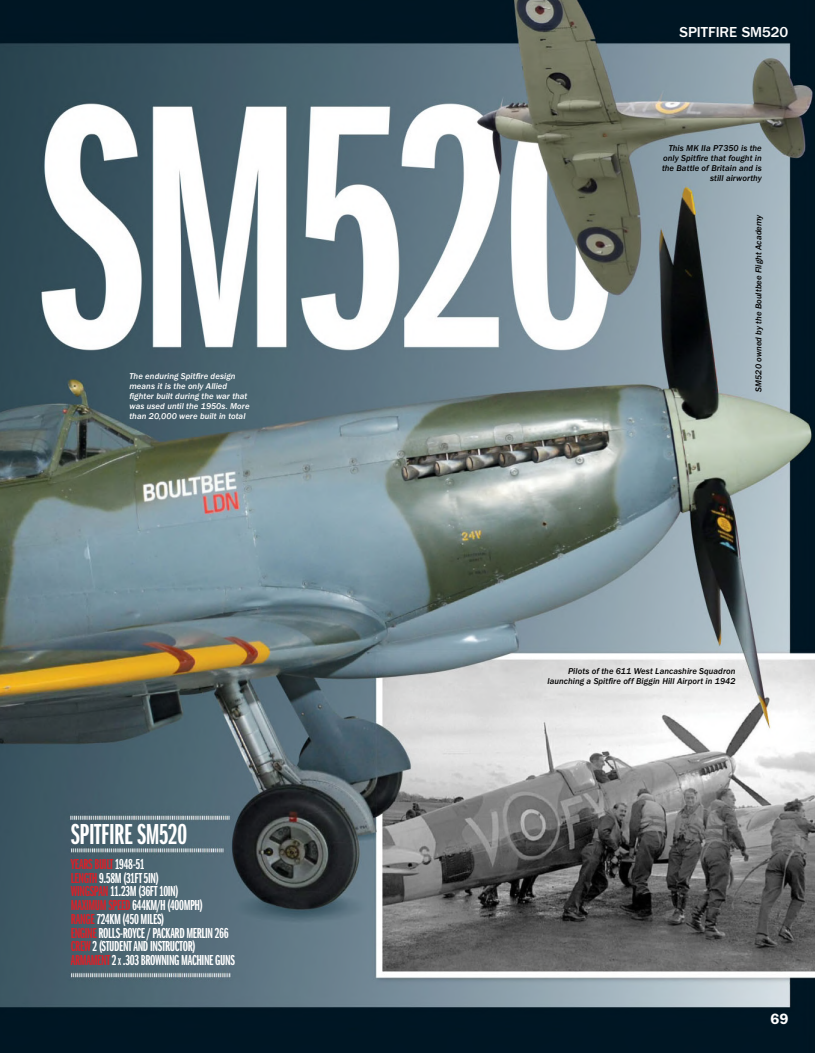
<style>
.page{position:relative;width:815px;height:1053px;background:#fff}
.page>*{position:absolute;margin:0;border:0;box-sizing:border-box;transform-origin:0 0}
.t1{font:30px "ITC Franklin Gothic Std Dm X Cp";letter-spacing:-.015em;color:#fff}
.t2{font:15px/13.8px "ITC Franklin Gothic Std Dm X Cp";letter-spacing:-.025em;color:#fff}
.t3{font:500 15px "ITC Franklin Gothic Std";color:#fff}
.t4{font:600 15px "ITC Franklin Gothic Std";color:#fff}
.t5{font:8.75px/10px "ITC Franklin Gothic Std Med It";letter-spacing:.005em;color:#000;text-align:right}
.t6{font:8.75px/10px "ITC Franklin Gothic Std Med It";letter-spacing:.005em;color:#fff}
.s1{color:#da2028}
.s2{font-size:10.5px}
</style>
<div class="page">
<img style="left:0;top:0;width:815px;height:1052px">
<p class="t6" style="left:129px;top:372px;width:122px">The enduring Spitfire design means it is the only Allied fighter built during the war that was used until the 1950s. More than 20,000 were built in total</p>
<h1 class="t1" style="left:71px;top:815px;width:118px">SPITFIRE SM520</h1>
<p class="t2" style="left:71px;top:856px;width:166px"><span class="s1">YEARS BUILT</span> 1948-51<br><span class="s1">LENGTH</span>9.58M (31FT 5IN)<br><span class="s1">WINGSPAN</span>11.23M (36FT 10IN)<br><span class="s1">MAXIMUM SPEED</span>644KM/H (400MPH)<br><span class="s1">RANGE</span>724KM (450 MILES)<br><span class="s1">ENGINE</span>ROLLS-ROYCE / PACKARD MERLIN 266<br><span class="s1">CREW</span> 2 (STUDENT AND INSTRUCTOR)<br><span class="s1">ARMAMENT</span>2 <span class="s2">X</span> .303 BROWNING MACHINE GUNS</p>
<p class="t3" style="left:680px;top:26px;width:110px">SPITFIRE SM520</p>
<p class="t5" style="left:662px;top:144px;width:101px">This MK IIa P7350 is the only Spitfire that fought in the Battle of Britain and is still airworthy</p>
<p class="t5" style="left:755px;top:392px;width:179px;rotate:-90deg">SM520 owned by the Boultbee Flight Academy</p>
<p class="t5" style="left:548px;top:667px;width:190px">Pilots of the 611 West Lancashire Squadron launching a Spitfire off Biggin Hill Airport in 1942</p>
<p class="t4" style="left:770px;top:1012px;width:19px">69</p>
</div>
